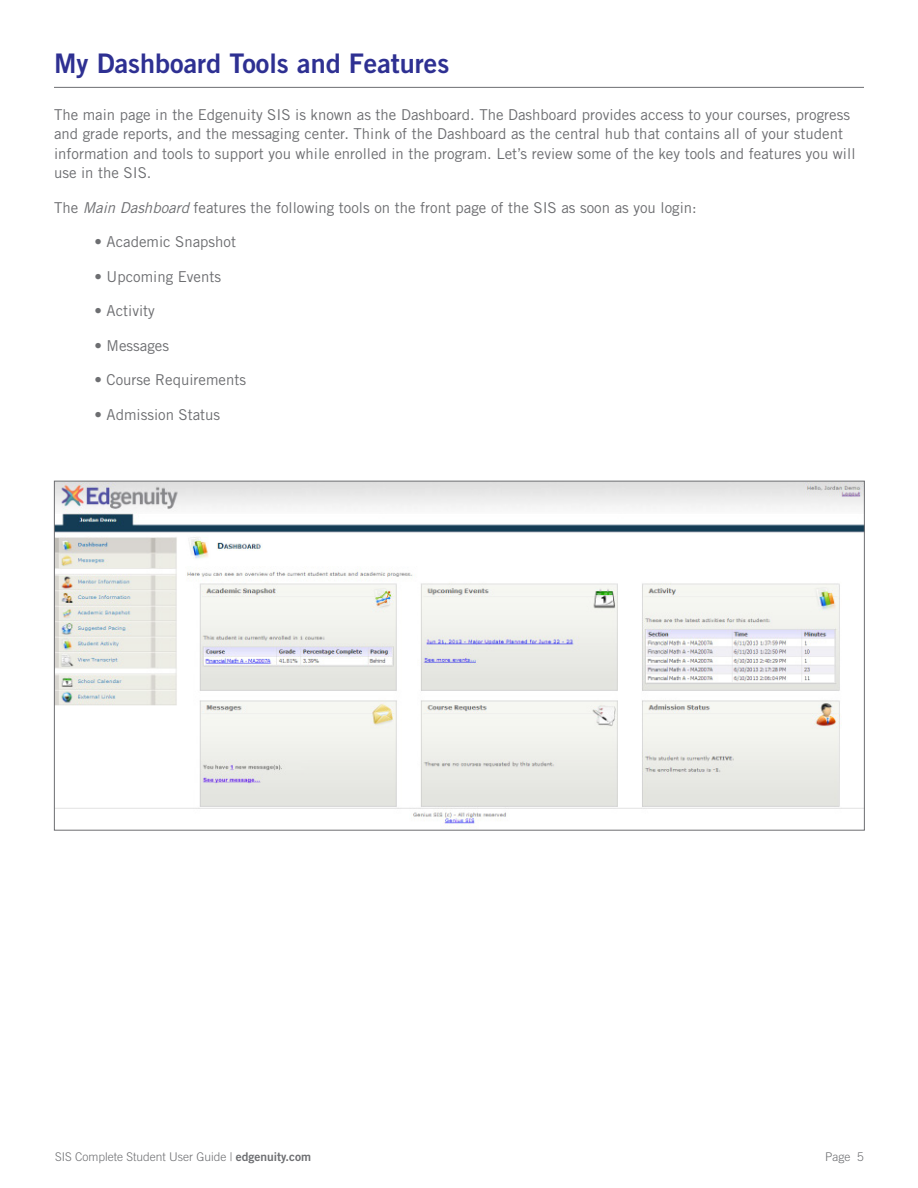
<style>
.page{position:relative;width:918px;height:1188px;background:#fff}
.page>*{position:absolute;margin:0;border:0;box-sizing:border-box;transform-origin:0 0}
.t1{font:27px "Trade Gothic LT Std Bd 2";color:#2e3092}
.t2{font:15px/19.5px "Trade Gothic LT Std";color:#6d6e71}
.t3{font:300 12px "Trade Gothic LT Std";color:#6d6e71}
.s1{font-style:italic}
.s2{font-family:"Trade Gothic LT Std Bd 2";font-weight:400}
</style>
<div class="page">
<hr style="left:54px;top:87px;width:810px;height:1px;background:#6d6e71">
<img style="left:56px;top:483px;width:807px;height:346px">
<h1 class="t1" style="left:54px;top:47px;width:397px">My Dashboard Tools and Features</h1>
<p class="t2" style="left:54px;top:105px;width:803px">The main page in the Edgenuity SIS is known as the Dashboard. The Dashboard provides access to your courses, progress and grade reports, and the messaging center. Think of the Dashboard as the central hub that contains all of your student information and tools to support you while enrolled in the program. Let’s review some of the key tools and features you will use in the SIS.</p>
<p class="t2" style="left:54px;top:198px;width:644px">The <span class="s1">Main Dashboard</span> features the following tools on the front page of the SIS as soon as you login:</p>
<p class="t2" style="left:94px;top:232px;width:143px">• Academic Snapshot</p>
<p class="t2" style="left:94px;top:267px;width:128px">• Upcoming Events</p>
<p class="t2" style="left:94px;top:301px;width:62px">• Activity</p>
<p class="t2" style="left:94px;top:336px;width:76px">• Messages</p>
<p class="t2" style="left:94px;top:370px;width:153px">• Course Requirements</p>
<p class="t2" style="left:94px;top:405px;width:127px">• Admission Status</p>
<p class="t3" style="left:55px;top:1149px;width:258px">SIS Complete Student User Guide | <span class="s2">edgenuity.com</span></p>
<p class="t3" style="left:825px;top:1149px;width:40px">Page 5</p>
</div>
